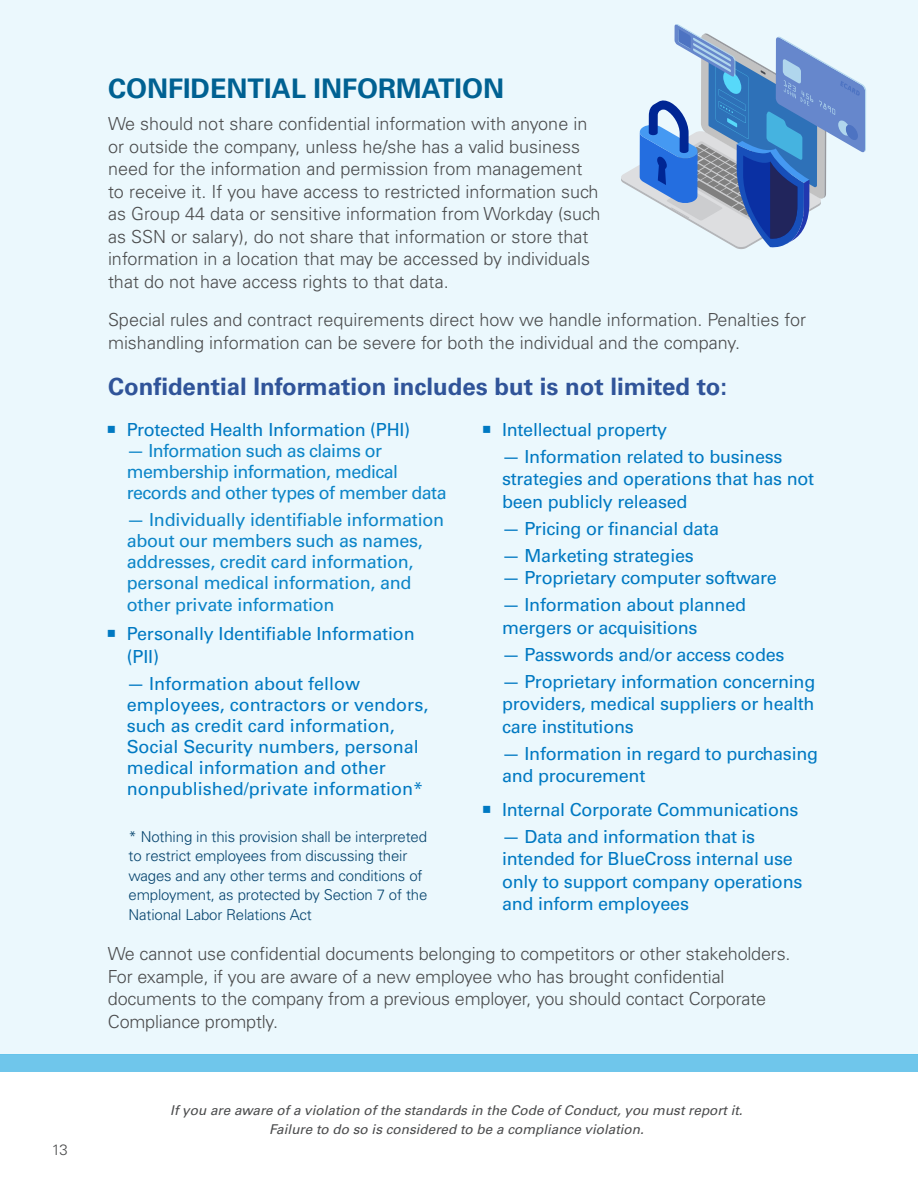
<style>
.page{position:relative;width:918px;height:1188px;background:#fff}
.page>*{position:absolute;margin:0;border:0;box-sizing:border-box;transform-origin:0 0}
.t1{font:700 27px "Univers LT Std";color:#006192}
.t2{font:700 24px "Univers LT Std";color:#305499}
.t3{font:300 18px/22.5px "Univers LT Std";color:#4b4c4d}
.t4{font:18px/22.5px "Univers LT Std";letter-spacing:-.015em;color:#0079c2}
.t5{font:18px/21.5px "Univers LT Std";letter-spacing:-.015em;color:#0c85c8}
.t6{font:300 15px/19.5px "Univers LT Std";letter-spacing:-.01em;color:#06446e}
.t7{font:300 15px "Univers LT Std";color:#4b4c4d}
.t8{font:italic 13.5px/19.5px "Univers LT Std";color:#4b4c4d;text-align:center}
</style>
<div class="page">
<div style="left:0;top:1054px;width:918px;height:18px;background:#6fc6eb"></div>
<div style="left:0;top:0;width:918px;height:1054px;background:#ebf8fd"></div>
<svg style="left:621px;top:24px;width:245px;height:225px"></svg>
<p class="t7" style="left:52px;top:1141px;width:17px">13</p>
<h3 class="t1" style="left:108px;top:72px;width:398px">CONFIDENTIAL INFORMATION</h3>
<p class="t3" style="left:108px;top:112px;width:494px">We should not share confidential information with anyone in or outside the company, unless he/she has a valid business need for the information and permission from management to receive it. If you have access to restricted information such as Group 44 data or sensitive information from Workday (such as SSN or salary), do not share that information or store that information in a location that may be accessed by individuals that do not have access rights to that data.</p>
<p class="t3" style="left:108px;top:309px;width:700px">Special rules and contract requirements direct how we handle information. Penalties for mishandling information can be severe for both the individual and the company.</p>
<h4 class="t2" style="left:108px;top:373px;width:621px">Confidential Information includes but is not limited to:</h4>
<p class="t4" style="left:127px;top:418px;width:285px">Protected Health Information (PHI)</p>
<p class="t5" style="left:127px;top:440px;width:321px;line-height:21px">— Information such as claims or membership information, medical records and other types of member data</p>
<p class="t5" style="left:127px;top:509px;width:319px">— Individually identifiable information about our members such as names, addresses, credit card information, personal medical information, and other private information</p>
<p class="t4" style="left:127px;top:623px;width:289px">Personally Identifiable Information (PII)</p>
<p class="t4" style="left:127px;top:673px;width:303px;line-height:21px">— Information about fellow employees, contractors or vendors, such as credit card information, Social Security numbers, personal medical information and other nonpublished/private information*</p>
<p class="t4" style="left:502px;top:418px;width:167px">Intellectual property</p>
<p class="t4" style="left:502px;top:445px;width:314px">— Information related to business strategies and operations that has not been publicly released</p>
<p class="t4" style="left:502px;top:517px;width:218px">— Pricing or financial data</p>
<p class="t4" style="left:502px;top:544px;width:193px">— Marketing strategies</p>
<p class="t4" style="left:502px;top:567px;width:276px">— Proprietary computer software</p>
<p class="t4" style="left:502px;top:594px;width:245px">— Information about planned mergers or acquisitions</p>
<p class="t4" style="left:502px;top:643px;width:284px">— Passwords and/or access codes</p>
<p class="t4" style="left:502px;top:670px;width:315px;text-align:justify">— Proprietary information concerning providers, medical suppliers or health care institutions</p>
<p class="t4" style="left:502px;top:742px;width:318px">— Information in regard to purchasing and procurement</p>
<p class="t4" style="left:502px;top:798px;width:298px">Internal Corporate Communications</p>
<p class="t4" style="left:502px;top:825px;width:302px">— Data and information that is intended for BlueCross internal use only to support company operations and inform employees</p>
<p class="t3" style="left:108px;top:943px;width:684px">We cannot use confidential documents belonging to competitors or other stakeholders.<br>For example, if you are aware of a new employee who has brought confidential documents to the company from a previous employer, you should contact Corporate Compliance promptly.</p>
<p class="t6" style="left:129px;top:827px;width:300px">* Nothing in this provision shall be interpreted to restrict employees from discussing their wages and any other terms and conditions of employment, as protected by Section 7 of the National Labor Relations Act</p>
<p class="t8" style="left:170px;top:1100px;width:574px">If you are aware of a violation of the standards in the Code of Conduct, you must report it.<br>Failure to do so is considered to be a compliance violation.</p>
</div>
